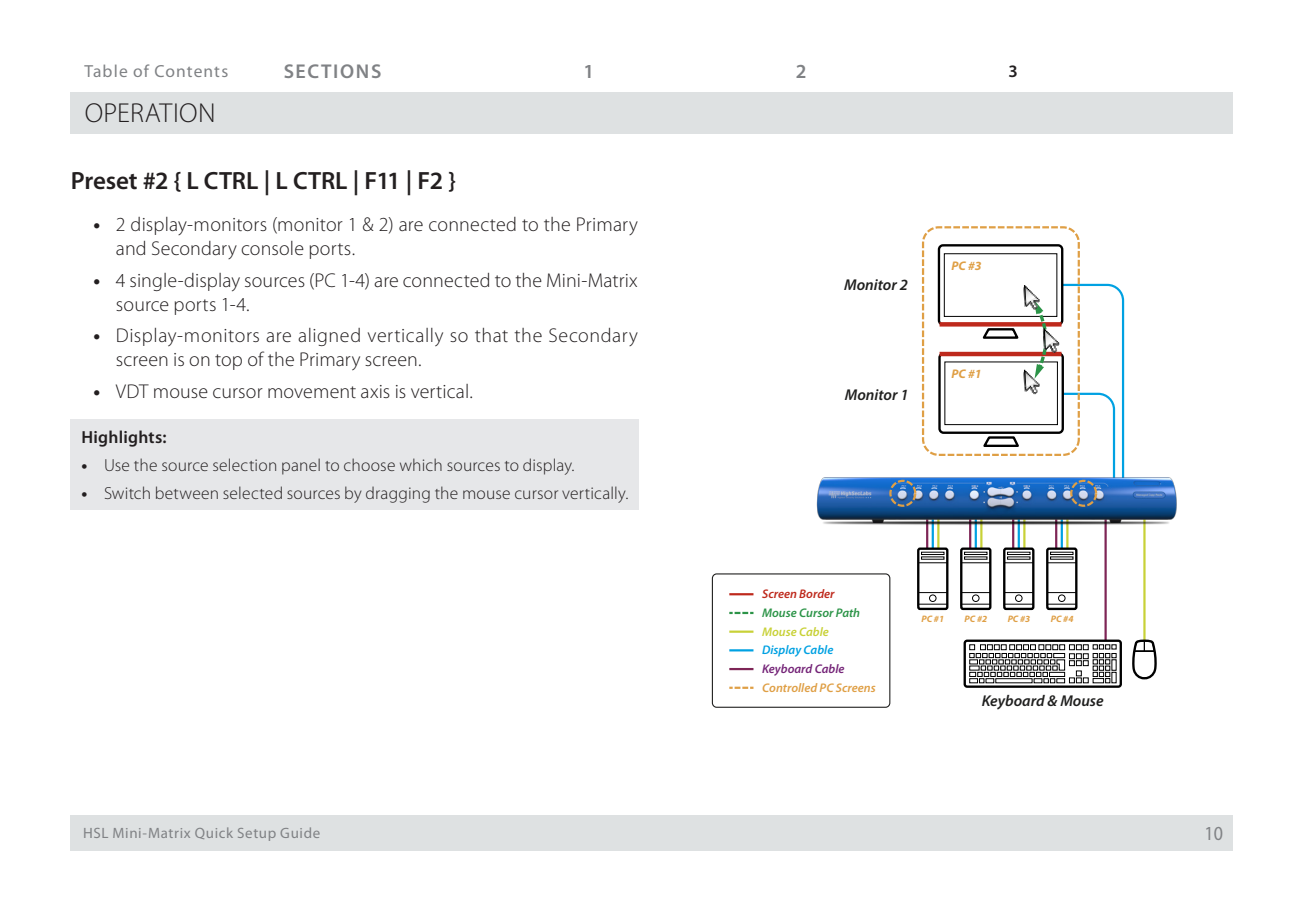
<style>
.page{position:relative;width:1304px;height:900px;background:#fff}
.page>*{position:absolute;margin:0;border:0;box-sizing:border-box;transform-origin:0 0}
.t1{font:300 27.5px "Myriad Pro";letter-spacing:.015em;color:#231f20}
.Headers_-_span_colum{font:600 25px "Myriad Pro";letter-spacing:-.005em;color:#231f20}
.t2{font:300 20px/24px "Myriad Pro";letter-spacing:.01em;color:#231f20}
.t3{font:600 20px "Myriad Pro";letter-spacing:.08em;color:#808285}
.t4{font:20px "Myriad Pro";color:#808285;scale:.9 1}
.t5{font:300 17.5px "Myriad Pro";letter-spacing:.01em;color:#231f20}
.t6{font:17.5px "Myriad Pro";letter-spacing:.06em;color:#808285}
.Body_heads{font:600 17.5px "Myriad Pro";letter-spacing:.015em;color:#231f20}
.t7{font:italic 600 15.75px "Myriad Pro";color:#20201f}
.t8{font:15px "Myriad Pro";letter-spacing:.04em;color:#808285}
.t9{font:italic 600 12.5px/18.8px "Myriad Pro";color:#df9f45}
.t10{font:italic 700 12.5px "Myriad Pro";color:#df9f45}
.t11{font:italic 700 9.5px "Myriad Pro";color:#df9f45}
.s1{font-weight:700}
.s2{color:#be291c}
.s3{color:#2c9448}
.s4{color:#c8d137}
.s5{color:#00a1e2}
.s6{color:#752578}
</style>
<div class="page">
<div style="left:71px;top:92px;width:1162px;height:42px;background:#dee1e2"></div>
<div style="left:71px;top:815px;width:1162px;height:35px;background:#dee1e2"></div>
<div style="left:71px;top:419px;width:568px;height:91px;background:#e6e7e9"></div>
<div style="left:938px;top:352px;width:126px;height:82px;background:#fff;border:2px solid #000;border-radius:4px"></div>
<div style="left:938px;top:244px;width:125px;height:82px;background:#fff;border:2px solid #000;border-radius:4px"></div>
<div style="left:944px;top:253px;width:113px;height:64px;border:1px solid #000"></div>
<hr style="left:940px;top:352px;width:121px;height:4px;background:#be291c">
<div style="left:940px;top:322px;width:121px;height:5px;background:#be291c"></div>
<svg style="left:980px;top:283px;width:145px;height:101px"></svg>
<div style="left:922px;top:226px;width:158px;height:230px;border:2px dashed #df9f45;border-radius:16px"></div>
<hr style="left:1104px;top:519px;width:3px;height:122px;background:#7e2556">
<hr style="left:1143px;top:519px;width:3px;height:122px;background:#c8d137">
<svg style="left:1132px;top:638px;width:25px;height:42px"></svg>
<svg style="left:965px;top:641px;width:156px;height:46px"></svg>
<div style="left:964px;top:640px;width:158px;height:48px;border:2px solid #000;border-radius:2px"></div>
<svg style="left:969px;top:644px;width:147px;height:39px"></svg>
<img style="left:816px;top:384px;width:361px;height:231px">
<hr style="left:729px;top:593px;width:24px;height:2px;background:#be291c">
<svg style="left:729px;top:612px;width:24px;height:2px"></svg>
<hr style="left:729px;top:631px;width:24px;height:2px;background:#c8d137">
<hr style="left:729px;top:649px;width:24px;height:2px;background:#00a1e2">
<hr style="left:729px;top:668px;width:24px;height:2px;background:#7e2556">
<svg style="left:729px;top:687px;width:24px;height:2px"></svg>
<div style="left:712px;top:573px;width:178px;height:135px;border:1px solid #20201f;border-radius:4px"></div>
<div style="left:889px;top:480px;width:27px;height:27px;border:2px dashed #df9f45;border-radius:50%"></div>
<div style="left:1070px;top:480px;width:27px;height:27px;border:2px dashed #df9f45;border-radius:50%"></div>
<p class="t6" style="left:84px;top:61px;width:145px">Table of Contents</p>
<p class="t3" style="left:284px;top:59px;width:99px">SECTIONS</p>
<p class="t3" style="left:583px;top:59px;width:12px">1</p>
<p class="t3" style="left:796px;top:59px;width:12px">2</p>
<p class="Body_heads" style="left:1008px;top:60px;width:11px">3</p>
<h1 class="t1" style="left:85px;top:98px;width:128px">Operation</h1>
<p class="Headers_-_span_colum" style="left:71px;top:165px;width:387px">Preset #2 { L CTRL | L CTRL | F11 | F2 }</p>
<p class="t2" style="left:116px;top:213px;width:523px;text-indent:-22px"><span class="s1">•</span> 2 display-monitors (monitor 1 &amp; 2) are connected to the Primary and Secondary console ports.</p>
<p class="t2" style="left:116px;top:268px;width:523px;text-indent:-22px"><span class="s1">•</span> 4 single-display sources (PC 1-4) are connected to the Mini-Matrix source ports 1-4.</p>
<p class="t2" style="left:116px;top:324px;width:524px;text-indent:-22px"><span class="s1">•</span> Display-monitors are aligned vertically so that the Secondary screen is on top of the Primary screen.</p>
<p class="t2" style="left:93px;top:379px;width:381px"><span class="s1">•</span> VDT mouse cursor movement axis is vertical.</p>
<p class="Body_heads" style="left:81px;top:426px;width:87px">Highlights:</p>
<p class="t5" style="left:81px;top:455px;width:495px"><span class="s1">•</span> Use the source selection panel to choose which sources to display.</p>
<p class="t5" style="left:81px;top:484px;width:548px"><span class="s1">•</span> Switch between selected sources by dragging the mouse cursor vertically.</p>
<p class="t7" style="left:844px;top:275px;width:65px">Monitor 2</p>
<p class="t7" style="left:845px;top:385px;width:65px">Monitor 1</p>
<p class="t10" style="left:952px;top:257px;width:32px">PC #3</p>
<p class="t10" style="left:952px;top:366px;width:32px">PC #1</p>
<p class="t9" style="left:762px;top:584px;width:115px"><span class="s2">Screen Border<br></span><span class="s3">Mouse Cursor Path<br></span><span class="s4">Mouse Cable<br></span><span class="s5">Display Cable<br></span><span class="s6">Keyboard Cable<br></span>Controlled PC Screens</p>
<p class="t11" style="left:921px;top:613px;width:24px">PC #1</p>
<p class="t11" style="left:965px;top:613px;width:24px">PC #2</p>
<p class="t11" style="left:1008px;top:613px;width:24px">PC #3</p>
<p class="t11" style="left:1051px;top:613px;width:24px">PC #4</p>
<p class="t7" style="left:982px;top:691px;width:123px">Keyboard &amp; Mouse</p>
<p class="t8" style="left:83px;top:824px;width:239px">HSL Mini-Matrix Quick Setup Guide</p>
<p class="t4" style="left:1204px;top:821px;width:22px">10</p>
</div>
